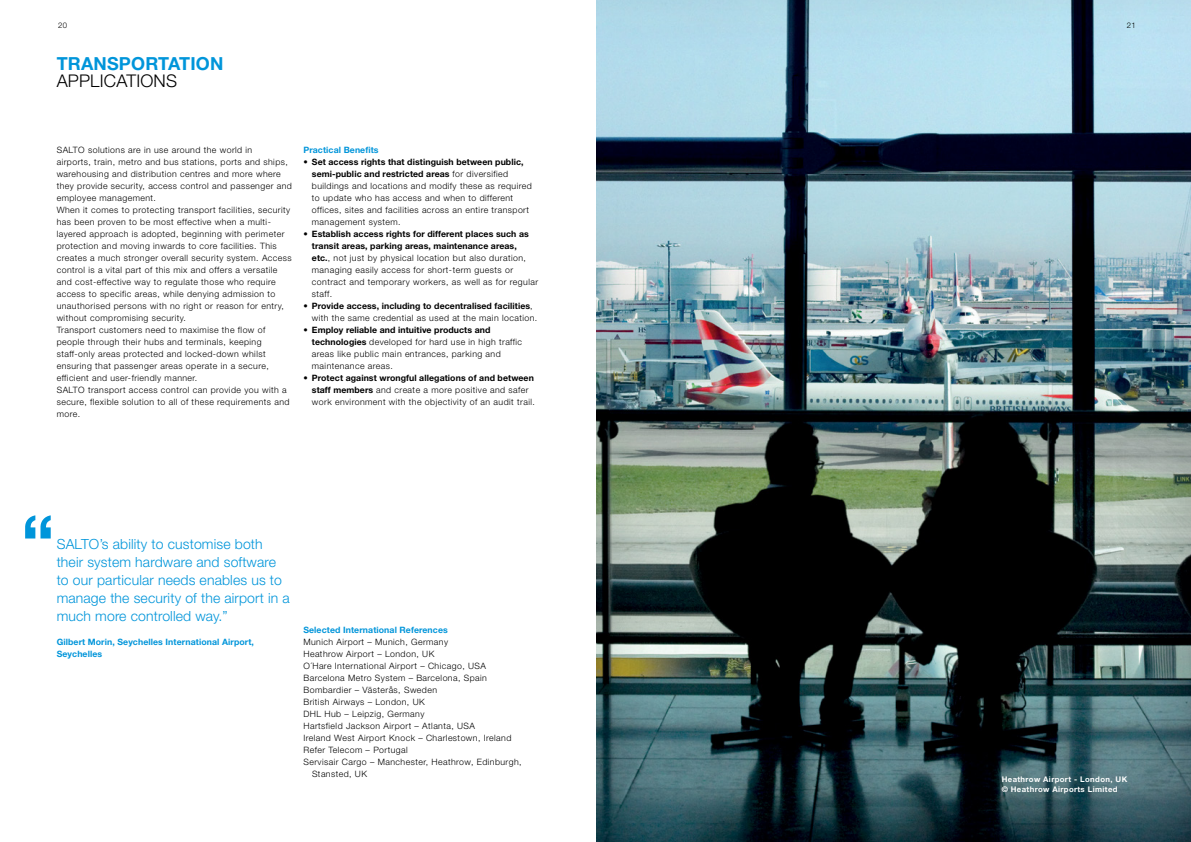
<style>
.page{position:relative;width:1191px;height:842px;background:#fff}
.page>*{position:absolute;margin:0;border:0;box-sizing:border-box;transform-origin:0 0}
.t1{font:700 72px "Helvetica Neue LT Std";color:#0095da}
.t2{font:700 18px "Helvetica Neue LT Std";letter-spacing:.01em;color:#0095da}
.t3{font:300 17.5px "Helvetica Neue LT Std";letter-spacing:.01em;color:#000}
.t4{font:300 14px/18px "Helvetica Neue LT Std";letter-spacing:.01em;color:#0095da}
.t5{font:300 8.8px/12px "Helvetica Neue LT Std";letter-spacing:.05em;color:#000}
.t6{font:700 8.8px/12px "Helvetica Neue LT Std";letter-spacing:.01em;color:#0095da}
.t7{font:700 8.8px/12px "Helvetica Neue LT Std";letter-spacing:.01em;color:#000}
.t8{font:700 7.8px/10px "Helvetica Neue LT Std";letter-spacing:.05em;color:#fff}
.t9{font:300 7.8px "Helvetica Neue LT Std";color:#000}
.s1{font-weight:700}
.s2{font-weight:300}
</style>
<div class="page">
<img style="left:596px;top:0;width:595px;height:842px">
<p class="t9" style="left:58px;top:21px;width:11px">20</p>
<p class="t9" style="left:1126px;top:21px;width:11px">21</p>
<h2 class="t2" style="left:57px;top:52px;width:168px">TRANSPORTATION</h2>
<h3 class="t3" style="left:57px;top:70px;width:122px">APPLICATIONS</h3>
<p class="t5" style="left:57px;top:143px;width:237px">SALTO solutions are in use around the world in<br>airports, train, metro and bus stations, ports and ships, warehousing and distribution centres and more where they provide security, access control and passenger and employee management.<br>When it comes to protecting transport facilities, security has been proven to be most effective when a multi&shy;layered approach is adopted, beginning with perimeter protection and moving inwards to core facilities. This creates a much stronger overall security system. Access control is a vital part of this mix and offers a versatile and cost-effective way to regulate those who require access to specific areas, while denying admission to unauthorised persons with no right or reason for entry, without compromising security.<br>Transport customers need to maximise the flow of people through their hubs and terminals, keeping staff-only areas protected and locked-down whilst ensuring that passenger areas operate in a secure, efficient and user-friendly manner.<br>SALTO transport access control can provide you with a secure, flexible solution to all of these requirements and more.</p>
<p class="t6" style="left:303px;top:143px;width:77px">Practical Benefits</p>
<p class="t5" style="left:312px;top:155px;width:221px;text-indent:-9px">• <span class="s1">Set access rights that distinguish between public, semi-public and restricted areas</span> for diversified buildings and locations and modify these as required to update who has access and when to different offices, sites and facilities across an entire transport management system.</p>
<p class="t5" style="left:312px;top:227px;width:228px;text-indent:-9px">• <span class="s1">Establish access rights for different places such as transit areas, parking areas, maintenance areas,<br>etc.</span>, not just by physical location but also duration, managing easily access for short-term guests or contract and temporary workers, as well as for regular staff.</p>
<p class="t7" style="left:312px;top:299px;width:227px;text-indent:-9px"><span class="s2">•</span> Provide access, including to decentralised facilities<span class="s2">, with the same credential as used at the main location.</span></p>
<p class="t5" style="left:312px;top:323px;width:212px;text-indent:-9px">• <span class="s1">Employ reliable and intuitive products and technologies</span> developed for hard use in high traffic areas like public main entrances, parking and maintenance areas.</p>
<p class="t5" style="left:312px;top:371px;width:224px;text-indent:-9px">• <span class="s1">Protect against wrongful allegations of and between staff members</span> and create a more positive and safer work environment with the objectivity of an audit trail.</p>
<h1 class="t1" style="left:21px;top:497px;width:35px">“</h1>
<h3 class="t4" style="left:57px;top:534px;width:235px">SALTO’s ability to customise both their system hardware and software to our particular needs enables us to manage the security of the airport in a much more controlled way.”</h3>
<p class="t6" style="left:57px;top:635px;width:199px">Gilbert Morin, Seychelles International Airport,<br>Seychelles</p>
<p class="t6" style="left:303px;top:623px;width:146px">Selected International References</p>
<p class="t5" style="left:303px;top:635px;width:146px">Munich Airport – Munich, Germany</p>
<p class="t5" style="left:303px;top:647px;width:132px">Heathrow Airport – London, UK</p>
<p class="t5" style="left:303px;top:659px;width:184px">O´Hare International Airport – Chicago, USA</p>
<p class="t5" style="left:303px;top:671px;width:185px">Barcelona Metro System – Barcelona, Spain</p>
<p class="t5" style="left:303px;top:683px;width:135px">Bombardier – Västerås, Sweden</p>
<p class="t5" style="left:303px;top:695px;width:123px">British Airways – London, UK</p>
<p class="t5" style="left:303px;top:707px;width:122px">DHL Hub – Leipzig, Germany</p>
<p class="t5" style="left:303px;top:719px;width:173px">Hartsfield Jackson Airport – Atlanta, USA</p>
<p class="t5" style="left:303px;top:731px;width:209px">Ireland West Airport Knock – Charlestown, Ireland</p>
<p class="t5" style="left:303px;top:743px;width:106px">Refer Telecom – Portugal</p>
<p class="t5" style="left:303px;top:755px;width:220px">Servisair Cargo – Manchester, Heathrow, Edinburgh,</p>
<p class="t5" style="left:312px;top:767px;width:57px">Stansted, UK</p>
<p class="t8" style="left:1001px;top:774px;width:127px">Heathrow Airport - London, UK © Heathrow Airports Limited</p>
</div>
